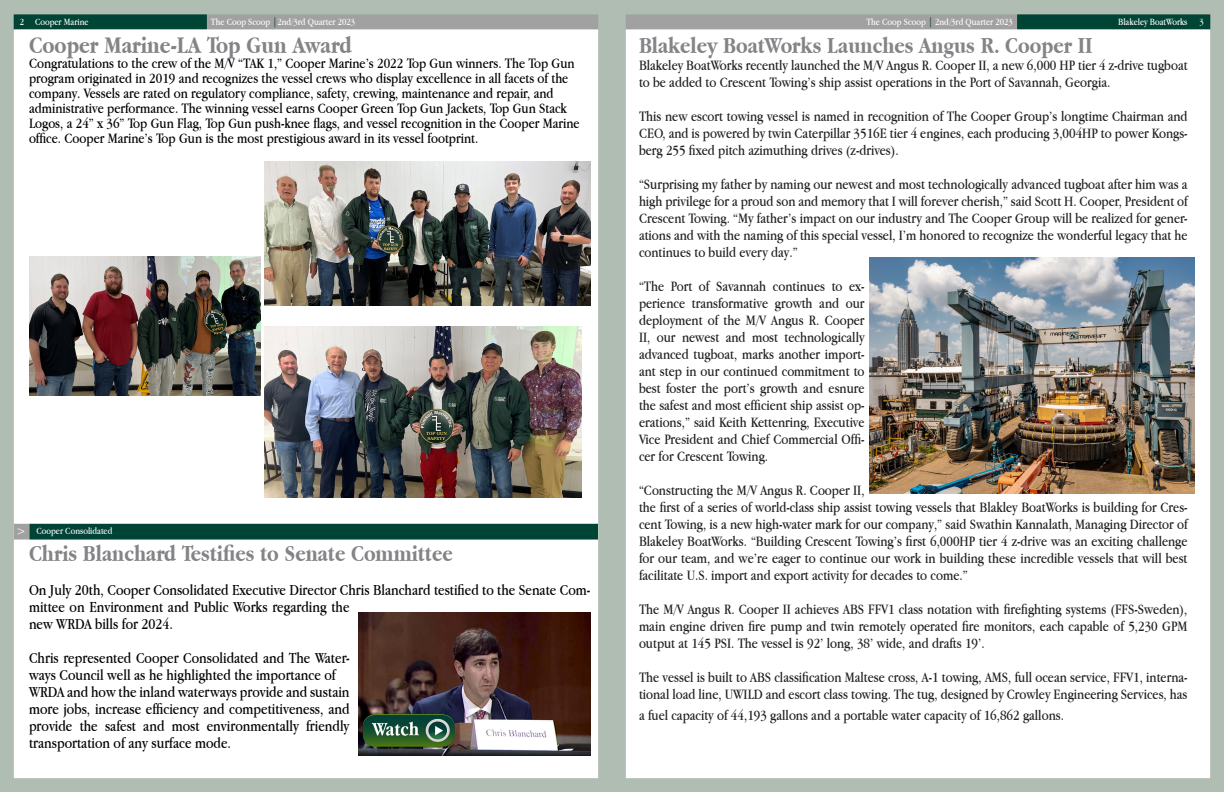
<style>
.page{position:relative;width:1224px;height:792px;background:#fff}
.page>*{position:absolute;margin:0;border:0;box-sizing:border-box;transform-origin:0 0}
.t1{font:700 25px "Apple Garamond";color:#828487}
.t2{font:700 24px "Apple Garamond";color:#828487}
.t3{font:16px/17px "Apple Garamond";color:#000}
.t4{font:15px/17px "Apple Garamond";color:#231f20;text-align:justify}
.t5{font:15px/15px "Apple Garamond";color:#000}
.t6{font:10px "Apple Garamond";color:#fff}
.s1{color:#0b4036}
</style>
<div class="page">
<img style="left:0;top:0;width:1224px;height:792px">
<img style="left:29px;top:257px;width:232px;height:139px">
<img style="left:265px;top:326px;width:317px;height:172px">
<img style="left:265px;top:161px;width:325px;height:145px">
<img style="left:14px;top:523px;width:584px;height:16px">
<img style="left:359px;top:612px;width:231px;height:144px">
<img style="left:869px;top:257px;width:326px;height:237px">
<img style="left:359px;top:715px;width:100px;height:35px">
<p class="t6" style="left:20px;top:16px;width:6px">2</p>
<p class="t6" style="left:35px;top:16px;width:55px">Cooper Marine</p>
<p class="t6" style="left:211px;top:16px;width:146px">The Coop Scoop <span class="s1">|</span>2nd/3rd Quarter 2023</p>
<p class="t6" style="left:867px;top:16px;width:148px">The Coop Scoop <span class="s1">|</span> 2nd/3rd Quarter 2023</p>
<p class="t6" style="left:1118px;top:16px;width:71px">Blakeley BoatWorks</p>
<p class="t6" style="left:1199px;top:16px;width:6px">3</p>
<p class="t1" style="left:29px;top:31px;width:324px">Cooper Marine-LA Top Gun Award</p>
<p class="t5" style="left:29px;top:56px;width:552px">Congratulations to the crew of the M/V “TAK 1,” Cooper Marine’s 2022 Top Gun winners. The Top Gun program originated in 2019 and recognizes the vessel crews who display excellence in all facets of the company. Vessels are rated on regulatory compliance, safety, crewing, maintenance and repair, and administrative performance. The winning vessel earns Cooper Green Top Gun Jackets, Top Gun Stack Logos, a 24” x 36” Top Gun Flag, Top Gun push-knee flags, and vessel recognition in the Cooper Marine office. Cooper Marine’s Top Gun is the most prestigious award in its vessel footprint.</p>
<p class="t2" style="left:639px;top:32px;width:455px">Blakeley BoatWorks Launches Angus R. Cooper II</p>
<p class="t4" style="left:639px;top:56px;width:550px">Blakeley BoatWorks recently launched the M/V Angus R. Cooper II, a new 6,000 HP tier 4 z-drive tugboat to be added to Crescent Towing’s ship assist operations in the Port of Savannah, Georgia.</p>
<p class="t4" style="left:639px;top:107px;width:550px">This new escort towing vessel is named in recognition of The Cooper Group’s longtime Chairman and CEO, and is powered by twin Caterpillar 3516E tier 4 engines, each producing 3,004HP to power Kongs&shy;berg 255 fixed pitch azimuthing drives (z-drives).</p>
<p class="t4" style="left:639px;top:175px;width:550px">“Surprising my father by naming our newest and most technologically advanced tugboat after him was a high privilege for a proud son and memory that I will forever cherish,” said Scott H. Cooper, President of Crescent Towing. “My father’s impact on our industry and The Cooper Group will be realized for gener&shy;ations and with the naming of this special vessel, I’m honored to recognize the wonderful legacy that he continues to build every day.”</p>
<p class="t4" style="left:639px;top:277px;width:227px">“The Port of Savannah continues to ex&shy;perience transformative growth and our deployment of the M/V Angus R. Cooper II, our newest and most technologically advanced tugboat, marks another import&shy;ant step in our continued commitment to best foster the port’s growth and esnure the safest and most efficient ship assist op&shy;erations,” said Keith Kettenring, Executive Vice President and Chief Commercial Offi&shy;cer for Crescent Towing.</p>
<p class="t4" style="left:639px;top:481px;width:550px;text-align:left">“Constructing the M/V Angus R. Cooper II,<br>the first of a series of world-class ship assist towing vessels that Blakley BoatWorks is building for Cres&shy;cent Towing, is a new high-water mark for our company,” said Swathin Kannalath, Managing Director of Blakeley BoatWorks. “Building Crescent Towing’s first 6,000HP tier 4 z-drive was an exciting challenge for our team, and we’re eager to continue our work in building these incredible vessels that will best facilitate U.S. import and export activity for decades to come.”</p>
<p class="t4" style="left:639px;top:600px;width:550px">The M/V Angus R. Cooper II achieves ABS FFV1 class notation with firefighting systems (FFS-Sweden), main engine driven fire pump and twin remotely operated fire monitors, each capable of 5,230 GPM output at 145 PSI. The vessel is 92’ long, 38’ wide, and drafts 19’.</p>
<p class="t4" style="left:639px;top:668px;width:550px">The vessel is built to ABS classification Maltese cross, A-1 towing, AMS, full ocean service, FFV1, interna&shy;tional load line, UWILD and escort class towing. The tug, designed by Crowley Engineering Services, has</p>
<p class="t4" style="left:639px;top:706px;width:427px">a fuel capacity of 44,193 gallons and a portable water capacity of 16,862 gallons.</p>
<p class="t6" style="left:37px;top:525px;width:77px">Cooper Consolidated</p>
<p class="t2" style="left:29px;top:540px;width:425px">Chris Blanchard Testifies to Senate Committee</p>
<p class="t3" style="left:29px;top:581px;width:563px">On July 20th, Cooper Consolidated Executive Director Chris Blanchard testified to the Senate Com&shy;mittee on Environment and Public Works regarding the<br>new WRDA bills for 2024.</p>
<p class="t3" style="left:29px;top:649px;width:322px">Chris represented Cooper Consolidated and The Water&shy;ways Council well as he highlighted the importance of</p>
<p class="t3" style="left:29px;top:683px;width:322px">WRDA and how the inland waterways provide and sustain</p>
<p class="t3" style="left:29px;top:700px;width:322px;text-align:justify">more jobs, increase efficiency and competitiveness, and provide the safest and most environmentally friendly transportation of any surface mode.</p>
</div>
